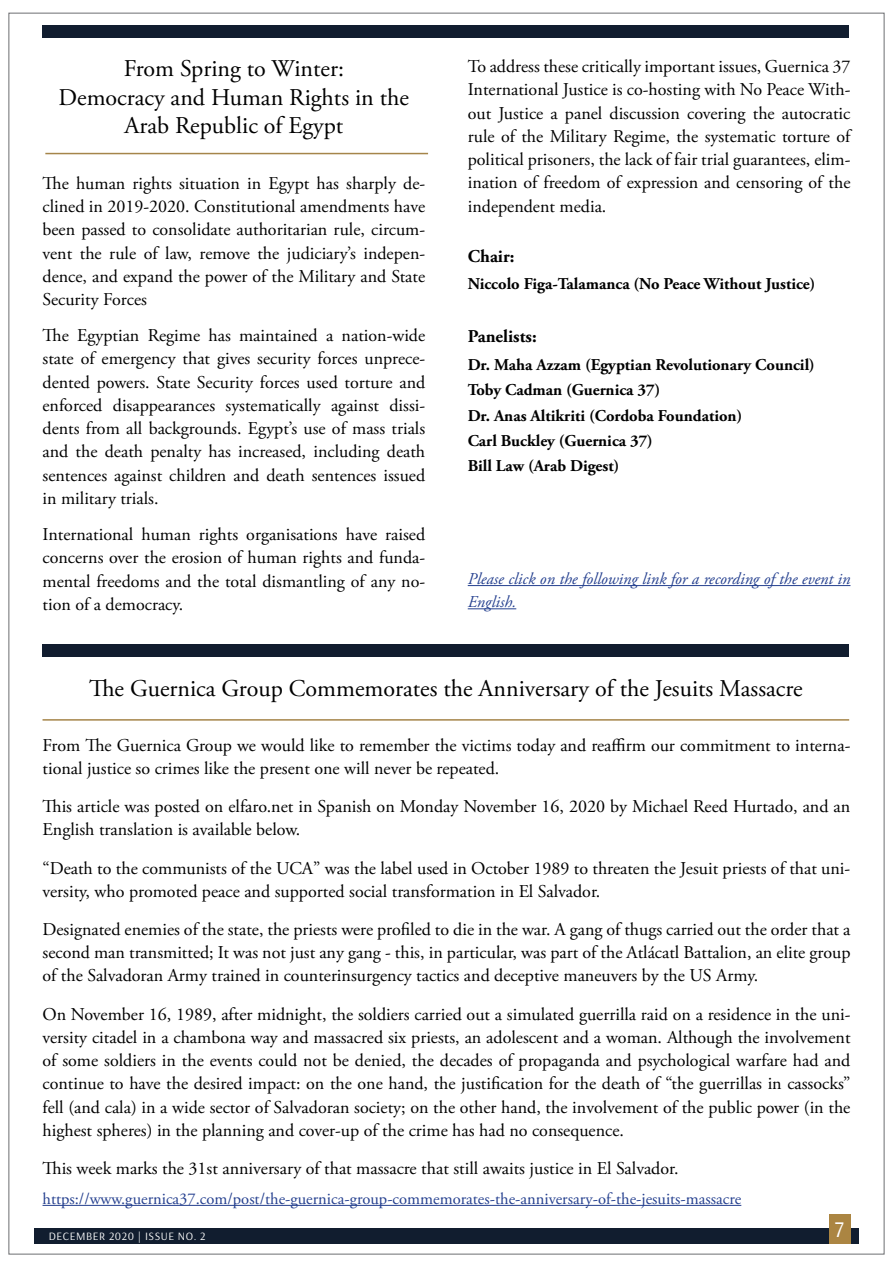
<style>
.page{position:relative;width:893px;height:1263px;background:#fff}
.page>*{position:absolute;margin:0;border:0;box-sizing:border-box;transform-origin:0 0}
.t1{font:24px/28.5px "Adobe Garamond Pro";color:#000;text-align:center}
.t2{font:22.5px "Arsenal";color:#fff}
.t3{font:18px/23.2px "Adobe Garamond Pro";color:#000;text-align:justify}
.t4{font:700 18px "Adobe Garamond Pro";color:#000}
.t5{font:700 16.5px/25.3px "Adobe Garamond Pro";color:#000}
.t6{font:16.5px "Adobe Garamond Pro";color:#25408f}
.t7{font:italic 16.5px/23.2px "Adobe Garamond Pro";color:#25408f}
.t8{font:11.25px "Arsenal";letter-spacing:.05em;color:#fff}
</style>
<div class="page">
<hr style="left:43px;top:719px;width:806px;height:2px;background:#a5854a">
<div style="left:43px;top:644px;width:806px;height:13px;background:#111d2f"></div>
<div style="left:43px;top:25px;width:806px;height:13px;background:#111d2f"></div>
<hr style="left:45px;top:153px;width:383px;height:1px;background:#a5854a">
<hr style="left:468px;top:585px;width:382px;height:1px;background:#25408f">
<hr style="left:468px;top:608px;width:48px;height:1px;background:#25408f">
<hr style="left:43px;top:1205px;width:698px;height:1px;background:#25408f">
<div style="left:34px;top:1228px;width:825px;height:16px;background:#111d2f"></div>
<div style="left:829px;top:1214px;width:21px;height:30px;background:#ab8542"></div>
<h1 class="t1" style="left:59px;top:55px;width:352px">From Spring to Winter:<br>Democracy and Human Rights in the<br>Arab Republic of Egypt</h1>
<p class="t3" style="left:43px;top:172px;width:384px">The human rights situation in Egypt has sharply de&shy;clined in 2019-2020. Constitutional amendments have been passed to consolidate authoritarian rule, circum&shy;vent the rule of law, remove the judiciary’s indepen&shy;dence, and expand the power of the Military and State Security Forces</p>
<p class="t3" style="left:43px;top:324px;width:384px">The Egyptian Regime has maintained a nation-wide state of emergency that gives security forces unprece&shy;dented powers. State Security forces used torture and enforced disappearances systematically against dissi&shy;dents from all backgrounds. Egypt’s use of mass trials and the death penalty has increased, including death sentences against children and death sentences issued in military trials.</p>
<p class="t3" style="left:43px;top:523px;width:384px">International human rights organisations have raised concerns over the erosion of human rights and funda&shy;mental freedoms and the total dismantling of any no&shy;tion of a democracy.</p>
<p class="t3" style="left:468px;top:55px;width:384px">To address these critically important issues, Guernica 37<br>International Justice is co-hosting with No Peace With&shy;out Justice a panel discussion covering the autocratic rule of the Military Regime, the systematic torture of political prisoners, the lack of fair trial guarantees, elim&shy;ination of freedom of expression and censoring of the independent media.</p>
<p class="t4" style="left:468px;top:246px;width:48px">Chair:</p>
<p class="t5" style="left:468px;top:272px;width:349px">Niccolo Figa-Talamanca (No Peace Without Justice)</p>
<p class="t4" style="left:468px;top:326px;width:70px">Panelists:</p>
<p class="t5" style="left:468px;top:352px;width:349px">Dr. Maha Azzam (Egyptian Revolutionary Council)<br>Toby Cadman (Guernica 37)<br>Dr. Anas Altikriti (Cordoba Foundation)<br>Carl Buckley (Guernica 37)<br>Bill Law (Arab Digest)</p>
<p class="t7" style="left:468px;top:567px;width:384px">Please click on the following link for a recording of the event in<br>English.</p>
<h1 class="t1" style="left:89px;top:675px;width:715px">The Guernica Group Commemorates the Anniversary of the Jesuits Massacre</h1>
<p class="t3" style="left:43px;top:734px;width:809px">From The Guernica Group we would like to remember the victims today and reaffirm our commitment to interna&shy;tional justice so crimes like the present one will never be repeated.</p>
<p class="t3" style="left:43px;top:795px;width:809px">This article was posted on elfaro.net in Spanish on Monday November 16, 2020 by Michael Reed Hurtado, and an<br>English translation is available below.</p>
<p class="t3" style="left:43px;top:857px;width:809px">“Death to the communists of the UCA” was the label used in October 1989 to threaten the Jesuit priests of that uni&shy;versity, who promoted peace and supported social transformation in El Salvador.</p>
<p class="t3" style="left:43px;top:918px;width:809px">Designated enemies of the state, the priests were profiled to die in the war. A gang of thugs carried out the order that a second man transmitted; It was not just any gang - this, in particular, was part of the Atlácatl Battalion, an elite group of the Salvadoran Army trained in counterinsurgency tactics and deceptive maneuvers by the US Army.</p>
<p class="t3" style="left:43px;top:1003px;width:809px">On November 16, 1989, after midnight, the soldiers carried out a simulated guerrilla raid on a residence in the uni&shy;versity citadel in a chambona way and massacred six priests, an adolescent and a woman. Although the involvement of some soldiers in the events could not be denied, the decades of propaganda and psychological warfare had and continue to have the desired impact: on the one hand, the justification for the death of “the guerrillas in cassocks” fell (and cala) in a wide sector of Salvadoran society; on the other hand, the involvement of the public power (in the highest spheres) in the planning and cover-up of the crime has had no consequence.</p>
<p class="t3" style="left:43px;top:1157px;width:638px">This week marks the 31st anniversary of that massacre that still awaits justice in El Salvador.</p>
<p class="t6" style="left:43px;top:1188px;width:700px">https://www.guernica37.com/post/the-guernica-group-commemorates-the-anniversary-of-the-jesuits-massacre</p>
<p class="t8" style="left:49px;top:1229px;width:158px">DECEMBER 2020 | ISSUE NO. 2</p>
<p class="t2" style="left:834px;top:1215px;width:11px">7</p>
</div>
